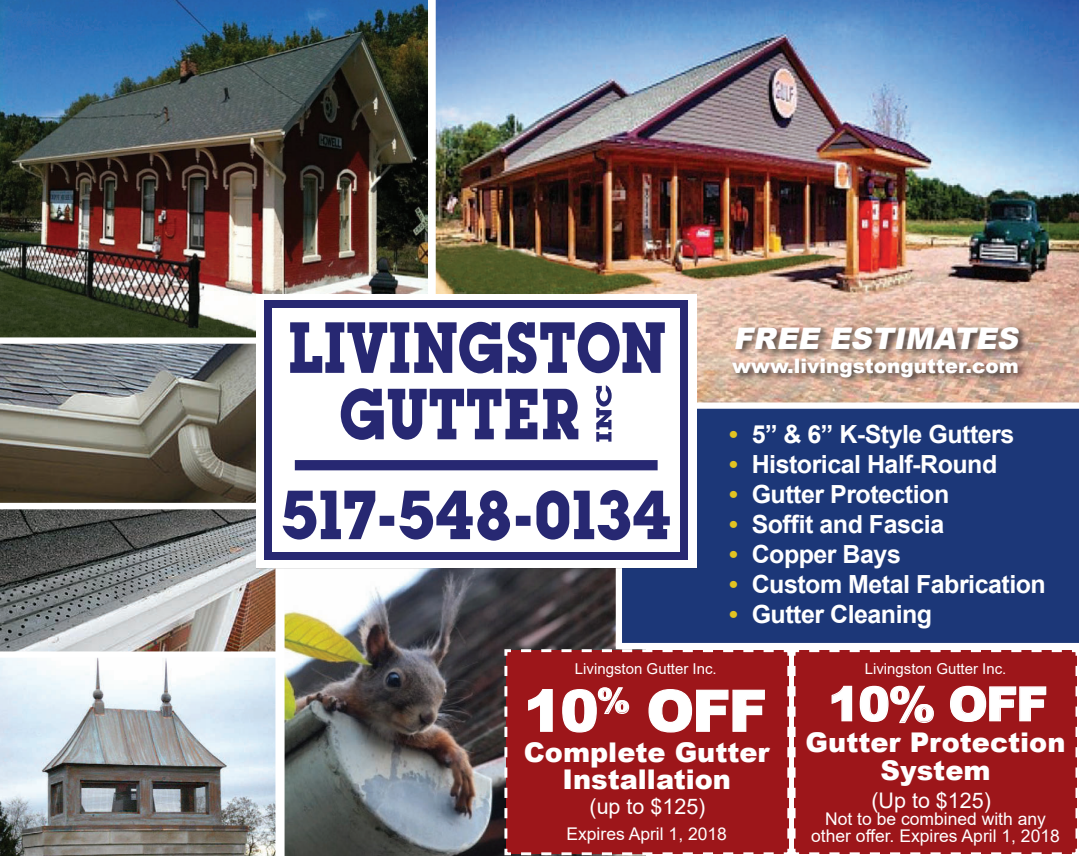
<style>
.page{position:relative;width:1079px;height:856px;background:#fff}
.page>*{position:absolute;margin:0;border:0;box-sizing:border-box;transform-origin:0 0}
.t1{font:900 57.25px "Arial";color:#fff}
.t2{font:900 47.25px "Arial";color:#fff}
.t3{font:italic 900 29.75px "Arial";color:#fff}
.t4{font:900 27.25px/27.5px "Arial";color:#fff;text-align:center}
.t5{font:700 25px "Arial";letter-spacing:-.02em;color:#fff}
.t6{font:21.5px "Arial";color:#fff}
.t7{font:900 20px "Arial";color:#fff}
.t8{font:17.5px "Arial";color:#fff}
.t9{font:15px "Arial";color:#fff}
.s1{color:#e2c321}
</style>
<div class="page">
<img style="left:282px;top:568px;width:334px;height:287px">
<svg style="left:0;top:347px;width:256px;height:156px;background:#727068"></svg>
<div style="left:616px;top:412px;width:462px;height:231px;background:#1c3778"></div>
<img style="left:439px;top:0;width:639px;height:412px">
<div style="left:503px;top:647px;width:286px;height:208px;background:#9d161a"></div>
<svg style="left:787px;top:661px;width:2px;height:182px"></svg>
<div style="left:794px;top:650px;width:283px;height:204px;background:#9d161a"></div>
<img style="left:0;top:0;width:439px;height:347px">
<svg style="left:0;top:509px;width:282px;height:142px;background:#858483"></svg>
<svg style="left:0;top:651px;width:276px;height:204px"></svg>
<svg style="left:256px;top:294px;width:441px;height:274px"></svg>
<div style="left:264px;top:300px;width:424px;height:259px;background:#272872"></div>
<div style="left:273px;top:307px;width:407px;height:244px;background:#fff"></div>
<svg style="left:283px;top:322px;width:387px;height:218px"></svg>
<div style="left:730px;top:325px;width:298px;height:60px;background:#231f20;opacity:.75"></div>
<svg style="left:527px;top:688px;width:26px;height:44px"></svg>
<svg style="left:561px;top:686px;width:69px;height:47px;background:#aa373a"></svg>
<svg style="left:648px;top:688px;width:117px;height:45px;background:#a93438"></svg>
<svg style="left:831px;top:684px;width:22px;height:38px"></svg>
<svg style="left:859px;top:685px;width:75px;height:39px;background:#ae3f42"></svg>
<svg style="left:949px;top:685px;width:98px;height:37px;background:#ac3a3e"></svg>
<p class="t3" style="left:733px;top:316px;width:294px">FREE ESTIMATES</p>
<p class="t7" style="left:732px;top:351px;width:288px">www.livingstongutter.com</p>
<p class="t5" style="left:729px;top:417px;width:287px"><span class="s1">•</span> 5” &amp; 6” K-Style Gutters</p>
<p class="t5" style="left:729px;top:447px;width:270px"><span class="s1">•</span> Historical Half-Round</p>
<p class="t5" style="left:729px;top:477px;width:222px"><span class="s1">•</span> Gutter Protection</p>
<p class="t5" style="left:729px;top:507px;width:217px"><span class="s1">•</span> Soffit and Fascia</p>
<p class="t5" style="left:729px;top:537px;width:173px"><span class="s1">•</span> Copper Bays</p>
<p class="t5" style="left:729px;top:567px;width:318px"><span class="s1">•</span> Custom Metal Fabrication</p>
<p class="t5" style="left:729px;top:597px;width:205px"><span class="s1">•</span> Gutter Cleaning</p>
<p class="t9" style="left:575px;top:658px;width:143px">Livingston Gutter Inc.</p>
<p class="t9" style="left:865px;top:658px;width:143px">Livingston Gutter Inc.</p>
<h1 class="t1" style="left:524px;top:669px;width:244px">10<sup>%</sup> OFF</h1>
<p class="t4" style="left:524px;top:737px;width:247px">Complete Gutter<br>Installation</p>
<p class="t6" style="left:589px;top:791px;width:117px">(up to $125)</p>
<h2 class="t2" style="left:828px;top:669px;width:221px">10% OFF</h2>
<p class="t4" style="left:806px;top:728px;width:261px">Gutter Protection<br>System</p>
<p class="t6" style="left:871px;top:785px;width:121px">(Up to $125)</p>
<p class="t8" style="left:825px;top:806px;width:222px">Not to be combined with any</p>
<p class="t8" style="left:566px;top:822px;width:162px">Expires April 1, 2018</p>
<p class="t8" style="left:811px;top:824px;width:250px">other offer. Expires April 1, 2018</p>
</div>
